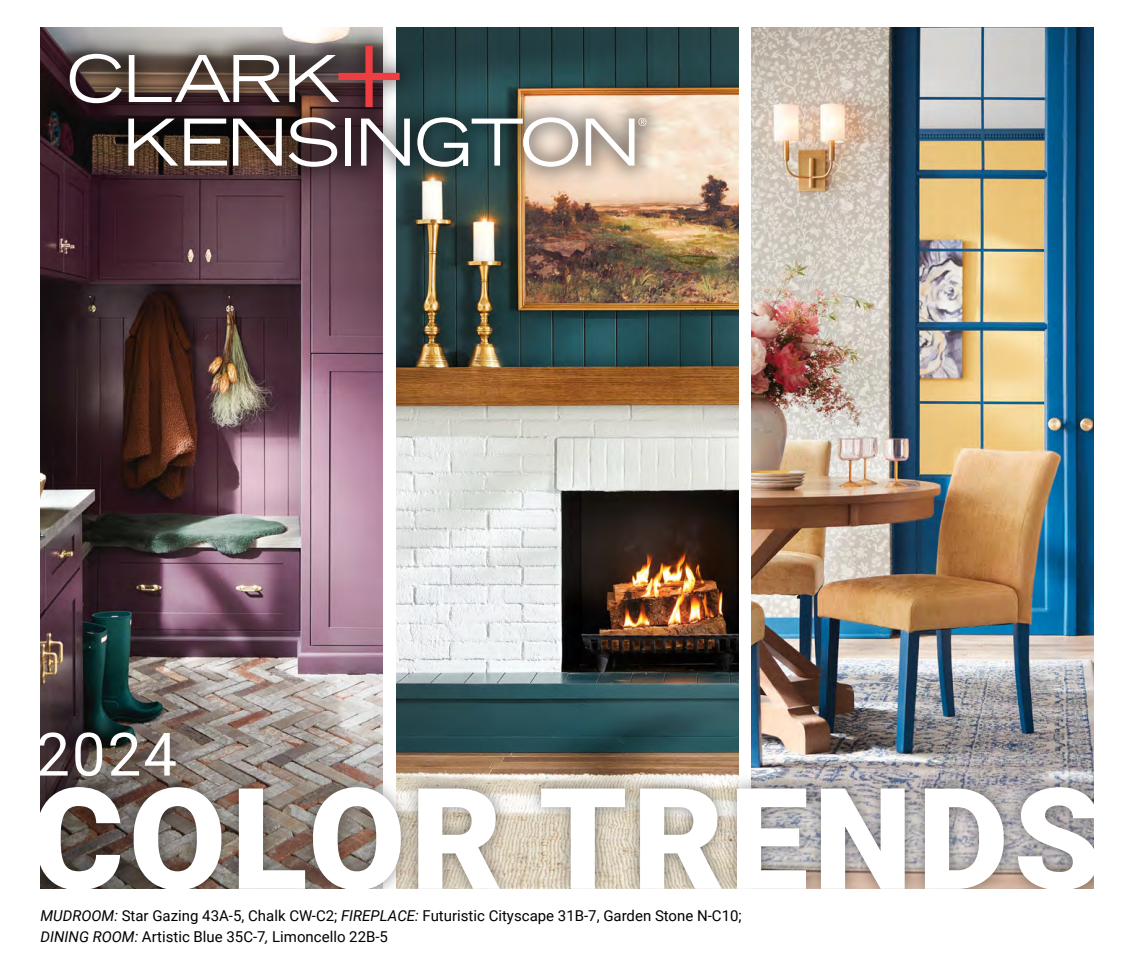
<style>
.page{position:relative;width:1134px;height:972px;background:#fff}
.page>*{position:absolute;margin:0;border:0;box-sizing:border-box;transform-origin:0 0}
.t1{font:900 141.15px "Roboto";letter-spacing:.035em;color:#fff}
.t2{font:59.85px "Roboto";color:#fff}
.t3{font:15px/21px "Roboto";color:#000}
.s1{font-style:italic}
</style>
<div class="page">
<img style="left:752px;top:27px;width:342px;height:745px">
<img style="left:40px;top:27px;width:342px;height:745px">
<img style="left:397px;top:27px;width:341px;height:745px">
<div style="left:48px;top:24px;width:619px;height:165px;background:#000;opacity:.45"></div>
<svg style="left:70px;top:54px;width:52px;height:49px"></svg>
<svg style="left:129px;top:55px;width:151px;height:47px"></svg>
<svg style="left:289px;top:46px;width:111px;height:61px;background:#806062"></svg>
<svg style="left:128px;top:119px;width:50px;height:47px"></svg>
<svg style="left:184px;top:119px;width:43px;height:47px"></svg>
<svg style="left:233px;top:119px;width:49px;height:47px"></svg>
<svg style="left:289px;top:117px;width:48px;height:50px"></svg>
<div style="left:345px;top:119px;width:5px;height:47px;background:#fff"></div>
<svg style="left:361px;top:119px;width:49px;height:47px"></svg>
<svg style="left:417px;top:117px;width:161px;height:50px"></svg>
<svg style="left:586px;top:118px;width:60px;height:48px"></svg>
<div style="left:40px;top:772px;width:1054px;height:117px;background:#000;opacity:.45"></div>
<h2 class="t2" style="left:36px;top:712px;width:142px">2024</h2>
<h1 class="t1" style="left:31px;top:740px;width:1072px">COLOR TRENDS</h1>
<p class="t3" style="left:40px;top:904px;width:703px"><span class="s1">MUDROOM:</span> Star Gazing 43A-5, Chalk CW-C2; <span class="s1">FIREPLACE:</span> Futuristic Cityscape 31B-7, Garden Stone N-C10;<br><span class="s1">DINING ROOM:</span> Artistic Blue 35C-7<span class="s1">,</span> Limoncello 22B-5</p>
</div>
